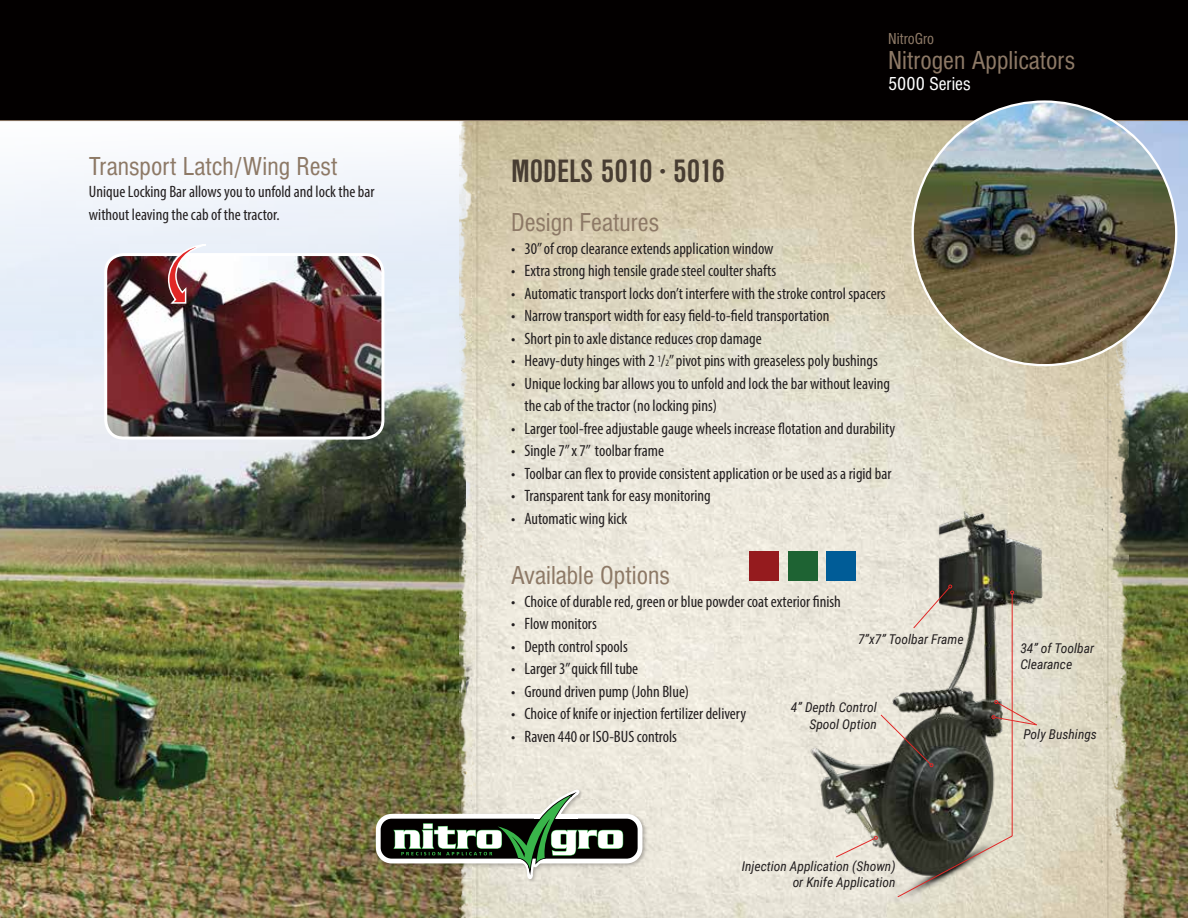
<style>
.page{position:relative;width:1188px;height:918px;background:#fff}
.page>*{position:absolute;margin:0;border:0;box-sizing:border-box;transform-origin:0 0}
.t1{font:700 condensed 33.6px "Nimbus Sans DOT";color:#483d32}
.t2{font:condensed 27px "Nimbus Sans DOT";color:#8d7966}
.t3{font:condensed 19.5px "Nimbus Sans DOT";color:#fff}
.t4{font:condensed 16.5px/22.5px "Myriad Pro";color:#231f20}
.t5{font:condensed 16.5px "Nimbus Sans DOT";color:#8d7966}
.t6{font:italic 13.5px/16.2px "Roboto Condensed";color:#231f20;text-align:right}
.s1{font-size:9.6px}
</style>
<div class="page">
<img style="left:0;top:459px;width:459px;height:459px">
<img style="left:1129px;top:121px;width:59px;height:797px">
<svg style="left:0;top:121px;width:459px;height:338px;fill:#ecf1f9"></svg>
<img style="left:459px;top:121px;width:670px;height:797px">
<div style="left:0;top:0;width:1188px;height:121px;background:#030000"></div>
<hr style="left:0;top:120px;width:1188px;height:1px;background:#8d7966">
<img style="left:106px;top:255px;width:277px;height:183px">
<div style="left:104px;top:253px;width:280px;height:187px;border:3px solid #fff;border-radius:18px"></div>
<svg style="left:167px;top:242px;width:57px;height:62px"></svg>
<img style="left:913px;top:102px;width:263px;height:263px;border-radius:132px">
<img style="left:725px;top:504px;width:397px;height:414px">
<svg style="left:992px;top:700px;width:46px;height:26px"></svg>
<svg style="left:880px;top:714px;width:54px;height:54px;background:#8c877d"></svg>
<svg style="left:835px;top:836px;width:43px;height:22px"></svg>
<hr style="left:1012px;top:594px;width:1px;height:242px;background:#e12726">
<svg style="left:1010px;top:591px;width:4px;height:3px"></svg>
<svg style="left:897px;top:835px;width:116px;height:63px;background:#9b9687"></svg>
<svg style="left:913px;top:584px;width:39px;height:45px;background:#ccc2b8"></svg>
<svg style="left:373px;top:762px;width:272px;height:154px;background:#a4a591"></svg>
<h2 class="t2" style="left:89px;top:151px;width:250px">Transport Latch/Wing Rest</h2>
<p class="t4" style="left:89px;top:180px;width:287px">Unique Locking Bar allows you to unfold and lock the bar without leaving the cab of the tractor.</p>
<h1 class="t1" style="left:511px;top:153px;width:216px">MODELS 5010 <sup>•</sup> 5016</h1>
<p class="t5" style="left:888px;top:30px;width:48px">NitroGro</p>
<h2 class="t2" style="left:888px;top:46px;width:188px">Nitrogen Applicators</h2>
<p class="t3" style="left:888px;top:74px;width:84px">5000 Series</p>
<h2 class="t2" style="left:511px;top:208px;width:150px">Design Features</h2>
<p class="t4" style="left:511px;top:237px;width:264px">• 30” of crop clearance extends application window</p>
<p class="t4" style="left:511px;top:259px;width:267px">• Extra strong high tensile grade steel coulter shafts</p>
<p class="t4" style="left:511px;top:282px;width:376px">• Automatic transport locks don’t interfere with the stroke control spacers</p>
<p class="t4" style="left:511px;top:304px;width:320px">• Narrow transport width for easy field-to-field transportation</p>
<p class="t4" style="left:511px;top:327px;width:252px">• Short pin to axle distance reduces crop damage</p>
<p class="t4" style="left:511px;top:349px;width:368px">• Heavy-duty hinges with 2 <sup>1</sup>/<span class="s1">2</span>” pivot pins with greaseless poly bushings</p>
<p class="t4" style="left:525px;top:372px;width:367px;text-indent:-13px">• Unique locking bar allows you to unfold and lock the bar without leaving the cab of the tractor (no locking pins)</p>
<p class="t4" style="left:511px;top:417px;width:386px">• Larger tool-free adjustable gauge wheels increase flotation and durability</p>
<p class="t4" style="left:511px;top:439px;width:155px">• Single 7” x 7” toolbar frame</p>
<p class="t4" style="left:511px;top:462px;width:382px">• Toolbar can flex to provide consistent application or be used as a rigid bar</p>
<p class="t4" style="left:511px;top:484px;width:201px">• Transparent tank for easy monitoring</p>
<p class="t4" style="left:511px;top:507px;width:118px">• Automatic wing kick</p>
<h2 class="t2" style="left:511px;top:561px;width:160px">Available Options</h2>
<p class="t4" style="left:511px;top:590px;width:331px">• Choice of durable red, green or blue powder coat exterior finish</p>
<p class="t4" style="left:511px;top:613px;width:87px">• Flow monitors</p>
<p class="t4" style="left:511px;top:635px;width:118px">• Depth control spools</p>
<p class="t4" style="left:511px;top:658px;width:129px">• Larger 3” quick fill tube</p>
<p class="t4" style="left:511px;top:680px;width:180px">• Ground driven pump (John Blue)</p>
<p class="t4" style="left:511px;top:703px;width:237px">• Choice of knife or injection fertilizer delivery</p>
<p class="t4" style="left:511px;top:725px;width:168px">• Raven 440 or ISO-BUS controls</p>
<p class="t6" style="left:858px;top:630px;width:107px">7”x7” Toolbar Frame</p>
<p class="t6" style="left:791px;top:699px;width:87px">4” Depth Control<br>Spool Option</p>
<p class="t6" style="left:742px;top:858px;width:155px">Injection Application (Shown) or Knife Application</p>
<p class="t6" style="left:1020px;top:640px;width:75px;text-align:left">34” of Toolbar<br>Clearance</p>
<p class="t6" style="left:1023px;top:725px;width:75px">Poly Bushings</p>
</div>
